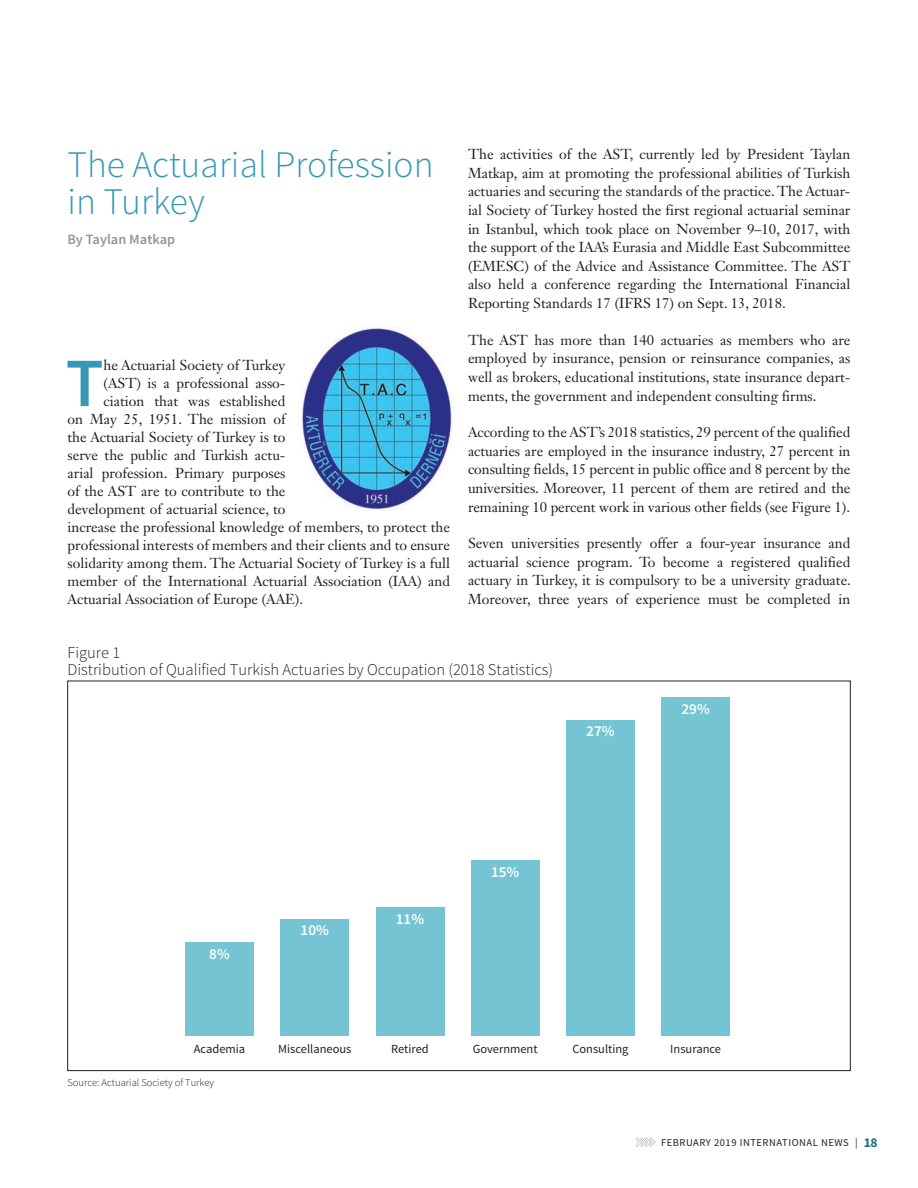
<style>
.page{position:relative;width:918px;height:1188px;background:#fff}
.page>*{position:absolute;margin:0;border:0;box-sizing:border-box;transform-origin:0 0}
.t1{font:600 69.3px "Source Sans Pro";color:#3698b6}
.t2{font:300 37.5px/37.5px "Source Sans Pro";color:#3698b6}
.t3{font:300 16.5px/16.5px "Source Sans Pro";color:#231f20}
.t4{font:600 15.15px "Source Sans Pro";color:#fff}
.t5{font:14.25px/18.6px "Janson Text LT Std";color:#231f20;text-align:justify}
.t6{font:600 14.25px "Source Sans Pro";color:#939598}
.t7{font:12.45px "Source Sans Pro";color:#231f20}
.t8{font:10.5px "Source Sans Pro";letter-spacing:.05em;color:#231f20}
.t9{font:300 10.5px "Source Sans Pro";color:#231f20}
.s1{font-weight:700;font-size:13.5px;color:#1d6e8a}
</style>
<div class="page">
<svg style="left:636px;top:1138px;width:19px;height:9px"></svg>
<img style="left:298px;top:327px;width:154px;height:183px">
<div style="left:185px;top:942px;width:69px;height:94px;background:#74c4d4"></div>
<div style="left:281px;top:919px;width:68px;height:117px;background:#74c4d4"></div>
<div style="left:376px;top:907px;width:68px;height:129px;background:#74c4d4"></div>
<div style="left:471px;top:860px;width:69px;height:176px;background:#74c4d4"></div>
<div style="left:566px;top:720px;width:69px;height:316px;background:#74c4d4"></div>
<div style="left:661px;top:697px;width:69px;height:339px;background:#74c4d4"></div>
<p class="t5" style="left:468px;top:145px;width:384px">The activities of the AST, currently led by President Taylan Matkap, aim at promoting the professional abilities of Turkish actuaries and securing the standards of the practice. The Actuar&shy;ial Society of Turkey hosted the first regional actuarial seminar in Istanbul, which took place on November 9–10, 2017, with the support of the IAA’s Eurasia and Middle East Subcommittee (EMESC) of the Advice and Assistance Committee. The AST also held a conference regarding the International Financial Reporting Standards 17 (IFRS 17) on Sept. 13, 2018.</p>
<p class="t5" style="left:468px;top:330px;width:384px">The AST has more than 140 actuaries as members who are employed by insurance, pension or reinsurance companies, as well as brokers, educational institutions, state insurance depart&shy;ments, the government and independent consulting firms.</p>
<p class="t5" style="left:468px;top:423px;width:384px">According to the AST’s 2018 statistics, 29 percent of the qualified actuaries are employed in the insurance industry, 27 percent in consulting fields, 15 percent in public office and 8 percent by the universities. Moreover, 11 percent of them are retired and the remaining 10 percent work in various other fields (see Figure 1).</p>
<p class="t5" style="left:468px;top:534px;width:385px">Seven universities presently offer a four- year insurance and actuarial science program. To become a registered qualified actuary in Turkey, it is compulsory to be a university graduate.<br>Moreover, three years of experience must be completed in</p>
<p class="t3" style="left:68px;top:644px;width:487px">Figure 1<br>Distribution of Qualified Turkish Actuaries by Occupation (2018 Statistics)</p>
<h2 class="t2" style="left:68px;top:146px;width:368px">The Actuarial Profession in Turkey</h2>
<p class="t6" style="left:68px;top:230px;width:109px">By Taylan Matkap</p>
<h1 class="t1" style="left:66px;top:339px;width:39px">T</h1>
<p class="t5" style="left:104px;top:356px;width:183px">he Actuarial Society of Turkey</p>
<p class="t5" style="left:104px;top:374px;width:183px">(AST) is a professional asso-</p>
<p class="t5" style="left:104px;top:392px;width:183px">ciation that was established</p>
<p class="t5" style="left:68px;top:410px;width:220px">on May 25, 1951. The mission of</p>
<p class="t5" style="left:68px;top:428px;width:220px">the Actuarial Society of Turkey is to</p>
<p class="t5" style="left:68px;top:446px;width:220px">serve the public and Turkish actu-</p>
<p class="t5" style="left:68px;top:464px;width:220px">arial profession. Primary purposes</p>
<p class="t5" style="left:68px;top:482px;width:220px">of the AST are to contribute to the</p>
<p class="t5" style="left:68px;top:500px;width:220px">development of actuarial science, to</p>
<p class="t5" style="left:68px;top:518px;width:384px">increase the professional knowledge of members, to protect the</p>
<p class="t5" style="left:68px;top:536px;width:384px">professional interests of members and their clients and to ensure</p>
<p class="t5" style="left:68px;top:554px;width:384px">solidarity among them. The Actuarial Society of Turkey is a full</p>
<p class="t5" style="left:68px;top:572px;width:384px">member of the International Actuarial Association (IAA) and</p>
<p class="t5" style="left:68px;top:590px;width:237px">Actuarial Association of Europe (AAE).</p>
<p class="t4" style="left:209px;top:945px;width:22px">8%</p>
<p class="t4" style="left:301px;top:921px;width:30px">10%</p>
<p class="t4" style="left:396px;top:910px;width:30px">11%</p>
<p class="t4" style="left:491px;top:863px;width:30px">15%</p>
<p class="t4" style="left:586px;top:722px;width:30px">27%</p>
<p class="t4" style="left:682px;top:699px;width:30px">29%</p>
<p class="t7" style="left:194px;top:1041px;width:53px">Academia</p>
<p class="t7" style="left:278px;top:1041px;width:75px">Miscellaneous</p>
<p class="t7" style="left:391px;top:1041px;width:39px">Retired</p>
<p class="t7" style="left:473px;top:1041px;width:66px">Government</p>
<p class="t7" style="left:572px;top:1041px;width:58px">Consulting</p>
<p class="t7" style="left:670px;top:1041px;width:52px">Insurance</p>
<p class="t9" style="left:68px;top:1076px;width:148px">Source: Actuarial Society of Turkey</p>
<p class="t8" style="left:661px;top:1136px;width:218px">FEBRUARY 2019 INTERNATIONAL NEWS | <span class="s1">18</span></p>
</div>
